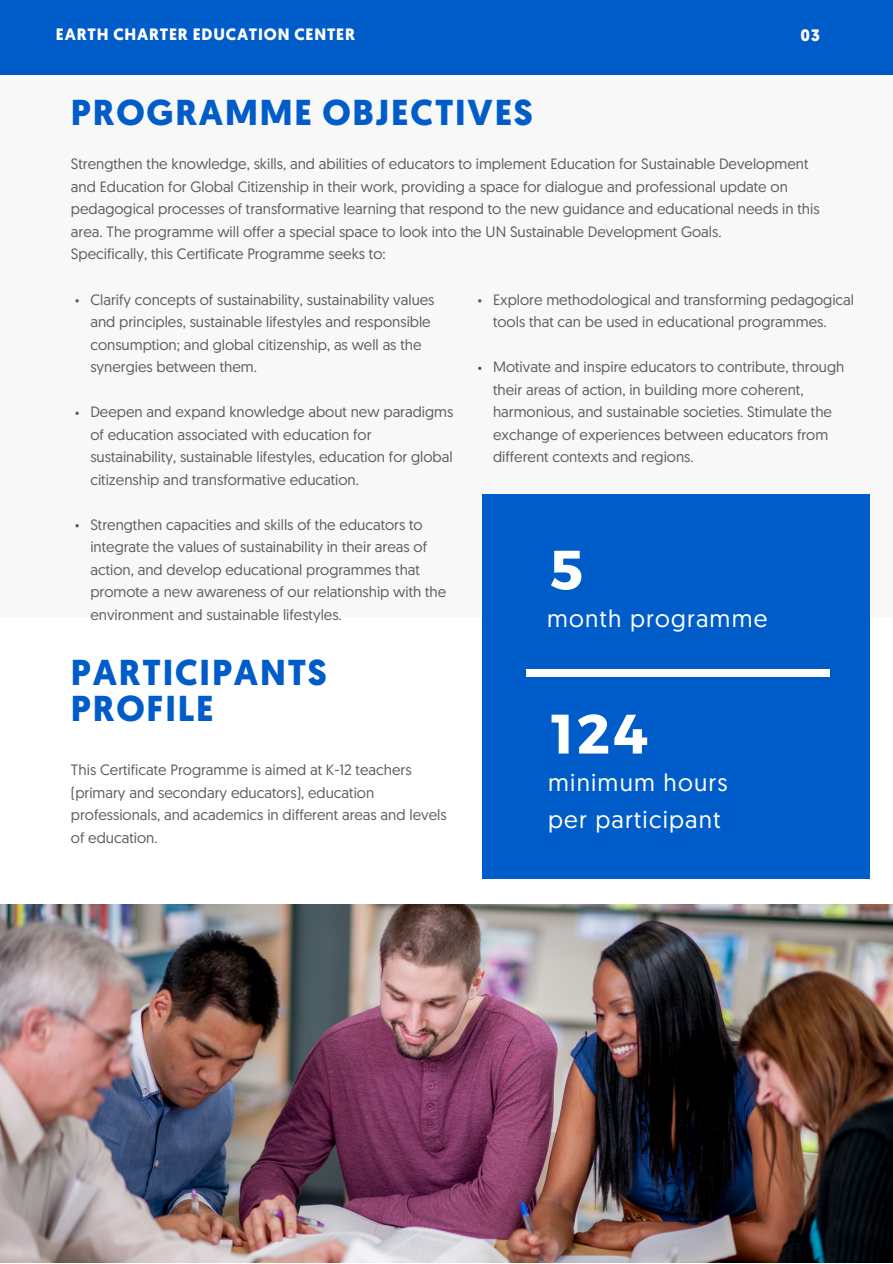
<style>
.page{position:relative;width:893px;height:1264px;background:#fff}
.page>*{position:absolute;margin:0;border:0;box-sizing:border-box;transform-origin:0 0}
.t1{font:700 55.5px "Montserrat";color:#fff}
.t2{font:700 36px/36px "Geomanist";letter-spacing:.05em;color:#005cc8}
.t3{font:24.3px/36.8px "Geomanist";letter-spacing:.05em;color:#fff}
.t4{font:700 16.5px "Geomanist";letter-spacing:.05em;color:#fff}
.t5{font:15px/22.5px "Geomanist";color:#5e5e5e}
</style>
<div class="page">
<div style="left:0;top:0;width:892px;height:74px;background:#005cc8"></div>
<div style="left:0;top:70px;width:892px;height:546px;background:#f8f8f8"></div>
<div style="left:482px;top:495px;width:387px;height:383px;background:#005cc8"></div>
<div style="left:526px;top:669px;width:304px;height:7px;background:#fff"></div>
<img style="left:0;top:904px;width:892px;height:358px">
<svg style="left:75px;top:299px;width:4px;height:3px"></svg>
<svg style="left:75px;top:411px;width:4px;height:4px"></svg>
<svg style="left:75px;top:524px;width:4px;height:3px"></svg>
<p class="t4" style="left:56px;top:23px;width:300px">EARTH CHARTER EDUCATION CENTER</p>
<p class="t4" style="left:800px;top:24px;width:21px">03</p>
<h2 class="t2" style="left:71px;top:95px;width:463px">PROGRAMME OBJECTIVES</h2>
<p class="t5" style="left:71px;top:152px;width:750px">Strengthen the knowledge, skills, and abilities of educators to implement Education for Sustainable Development and Education for Global Citizenship in their work, providing a space for dialogue and professional update on pedagogical processes of transformative learning that respond to the new guidance and educational needs in this area. The programme will offer a special space to look into the UN Sustainable Development Goals.<br>Specifically, this Certificate Programme seeks to:</p>
<p class="t5" style="left:90px;top:288px;width:345px">Clarify concepts of sustainability, sustainability values and principles, sustainable lifestyles and responsible consumption; and global citizenship, as well as the synergies between them.</p>
<p class="t5" style="left:90px;top:400px;width:364px">Deepen and expand knowledge about new paradigms of education associated with education for sustainability, sustainable lifestyles, education for global citizenship and transformative education.</p>
<p class="t5" style="left:90px;top:512px;width:357px">Strengthen capacities and skills of the educators to integrate the values of sustainability in their areas of action, and develop educational programmes that promote a new awareness of our relationship with the environment and sustainable lifestyles.</p>
<h2 class="t2" style="left:71px;top:654px;width:257px">PARTICIPANTS<br>PROFILE</h2>
<p class="t5" style="left:71px;top:758px;width:377px">This Certificate Programme is aimed at K-12 teachers (primary and secondary educators), education professionals, and academics in different areas and levels of education.</p>
<p class="t5" style="left:493px;top:288px;width:362px">Explore methodological and transforming pedagogical tools that can be used in educational programmes.</p>
<p class="t5" style="left:493px;top:355px;width:353px">Motivate and inspire educators to contribute, through their areas of action, in building more coherent, harmonious, and sustainable societies. Stimulate the exchange of experiences between educators from different contexts and regions.</p>
<h1 class="t1" style="left:550px;top:535px;width:34px">5</h1>
<h3 class="t3" style="left:547px;top:599px;width:222px">month programme</h3>
<h1 class="t1" style="left:551px;top:699px;width:98px">124</h1>
<h3 class="t3" style="left:548px;top:763px;width:181px">minimum hours per participant</h3>
</div>
